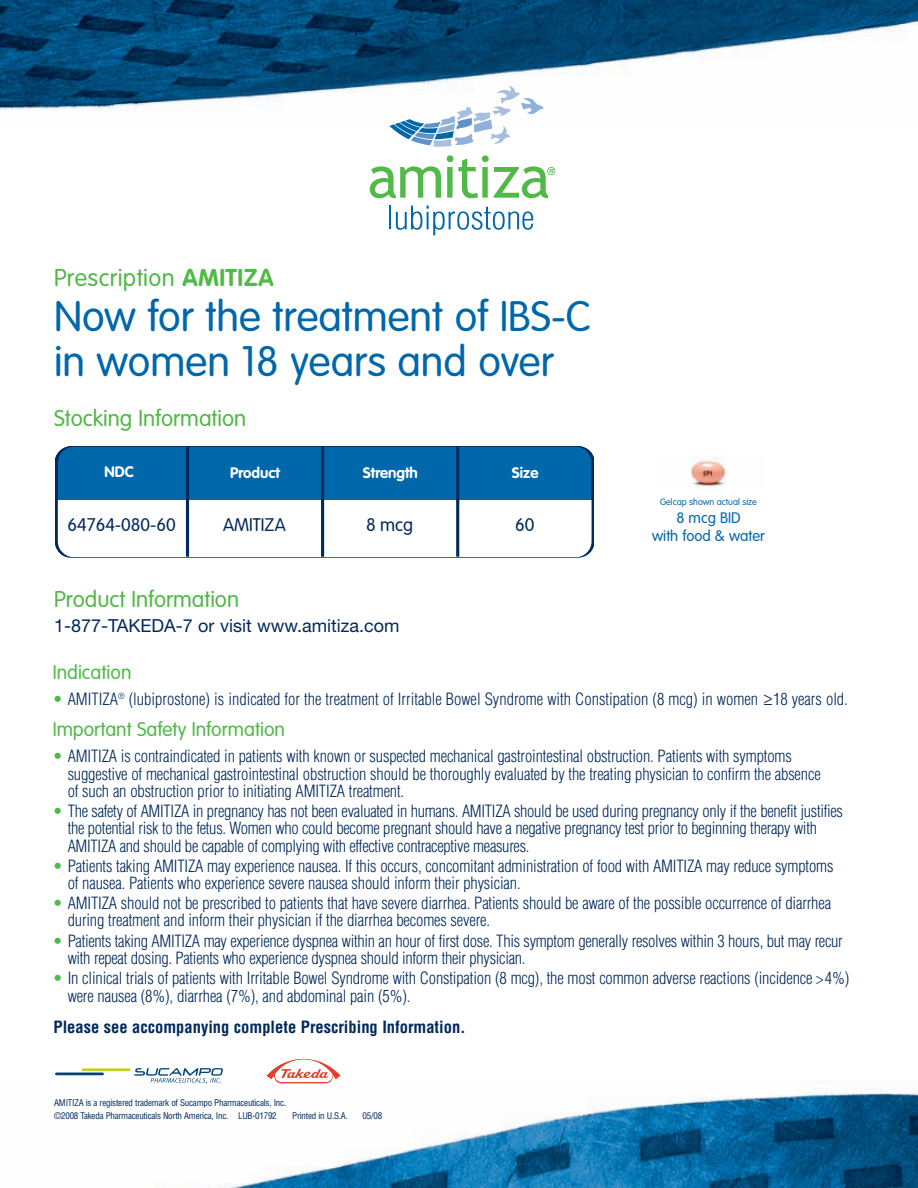
<style>
.page{position:relative;width:918px;height:1188px;background:#fff}
.page>*{position:absolute;margin:0;border:0;box-sizing:border-box;transform-origin:0 0}
.t1{font:300 42px/45px "VAG Rounded";color:#0067aa}
.t2{font:300 24px "VAG Rounded";letter-spacing:.015em;color:#51b948}
.t3{font:300 22.5px "VAG Rounded";color:#51b948}
.t4{font:300 19.5px "VAG Rounded";color:#51b948}
.t5{font:18px "Helvetica Neue";color:#00295c}
.t6{font:300 18px "VAG Rounded";color:#00295d}
.t7{font:300 condensed 16.5px/17.2px "Helvetica";letter-spacing:-.01em;color:#00295c}
.t8{font:700 condensed 16.5px "Helvetica";color:#00295c}
.t9{font:700 15px "VAG Rounded";color:#fff}
.t10{font:300 15px/18px "VAG Rounded";color:#0067aa;text-align:center}
.t11{font:condensed 9px/12.8px "Helvetica";letter-spacing:-.025em;color:#00295c}
.t12{font:300 9px "VAG Rounded";color:#0067aa}
.s1{font-weight:700}
.s2{color:#51b948}
.s3{font-family:"Akzidenz Grotesk BQ";font-stretch:normal}
</style>
<div class="page">
<img style="left:205px;top:1083px;width:713px;height:105px">
<img style="left:0;top:0;width:918px;height:111px">
<svg style="left:389px;top:85px;width:155px;height:62px"></svg>
<hr style="left:389px;top:206px;width:2px;height:23px;background:#0067aa">
<svg style="left:396px;top:206px;width:137px;height:29px"></svg>
<svg style="left:370px;top:166px;width:71px;height:32px"></svg>
<svg style="left:447px;top:155px;width:108px;height:43px"></svg>
<svg style="left:264px;top:1058px;width:79px;height:27px"></svg>
<hr style="left:55px;top:1073px;width:49px;height:2px;background:#00447b">
<hr style="left:82px;top:1068px;width:48px;height:3px;background:#c1ce23">
<svg style="left:134px;top:1068px;width:89px;height:15px"></svg>
<div style="left:56px;top:446px;width:538px;height:53px;background:#0067aa"></div>
<hr style="left:56px;top:499px;width:537px;height:1px;background:#00295d">
<div style="left:56px;top:446px;width:538px;height:112px;border:1px solid #00295d;border-radius:16px"></div>
<svg style="left:57px;top:550px;width:16px;height:8px"></svg>
<hr style="left:187px;top:446px;width:1px;height:111px;background:#00295d">
<hr style="left:322px;top:446px;width:1px;height:111px;background:#00295d">
<hr style="left:457px;top:446px;width:1px;height:111px;background:#00295d">
<img style="left:691px;top:458px;width:35px;height:30px">
<h2 class="t2" style="left:54px;top:268px;width:221px">Prescription <span class="s1">AMITIZA</span></h2>
<h1 class="t1" style="left:54px;top:297px;width:538px">Now for the treatment of IBS-C in women 18 years and over</h1>
<h3 class="t3" style="left:54px;top:408px;width:194px">Stocking Information</h3>
<p class="t9" style="left:105px;top:466px;width:31px">NDC</p>
<p class="t9" style="left:230px;top:466px;width:51px">Product</p>
<p class="t9" style="left:363px;top:466px;width:57px">Strength</p>
<p class="t9" style="left:512px;top:466px;width:28px">Size</p>
<p class="t6" style="left:67px;top:517px;width:110px">64764-080-60</p>
<p class="t6" style="left:223px;top:517px;width:64px">AMITIZA</p>
<p class="t6" style="left:366px;top:517px;width:49px">8 mcg</p>
<p class="t6" style="left:515px;top:517px;width:21px">60</p>
<h3 class="t3" style="left:54px;top:590px;width:187px">Product Information</h3>
<p class="t5" style="left:54px;top:619px;width:347px">1-877-TAKEDA-7 or visit www.amitiza.com</p>
<p class="t12" style="left:660px;top:498px;width:98px">Gelcap shown actual size</p>
<p class="t10" style="left:652px;top:509px;width:114px">8 mcg BID<br>with food &amp; water</p>
<p class="t4" style="left:53px;top:664px;width:80px">Indication</p>
<p class="t7" style="left:53px;top:691px;width:797px"><span class="s2">•</span> AMITIZA<sup>®</sup> (lubiprostone) is indicated for the treatment of Irritable Bowel Syndrome with Constipation (8 mcg) in women <span class="s3">≥</span>18 years old.</p>
<p class="t4" style="left:53px;top:721px;width:234px">Important Safety Information</p>
<p class="t7" style="left:68px;top:748px;width:755px;text-indent:-15px"><span class="s2">•</span> AMITIZA is contraindicated in patients with known or suspected mechanical gastrointestinal obstruction. Patients with symptoms suggestive of mechanical gastrointestinal obstruction should be thoroughly evaluated by the treating physician to confirm the absence of such an obstruction prior to initiating AMITIZA treatment.</p>
<p class="t7" style="left:68px;top:803px;width:777px;text-indent:-15px"><span class="s2">•</span> The safety of AMITIZA in pregnancy has not been evaluated in humans. AMITIZA should be used during pregnancy only if the benefit justifies the potential risk to the fetus. Women who could become pregnant should have a negative pregnancy test prior to beginning therapy with<br>AMITIZA and should be capable of complying with effective contraceptive measures.</p>
<p class="t7" style="left:68px;top:857px;width:767px;text-indent:-15px"><span class="s2">•</span> Patients taking AMITIZA may experience nausea. If this occurs, concomitant administration of food with AMITIZA may reduce symptoms of nausea. Patients who experience severe nausea should inform their physician.</p>
<p class="t7" style="left:68px;top:895px;width:765px;text-indent:-15px"><span class="s2">•</span> AMITIZA should not be prescribed to patients that have severe diarrhea. Patients should be aware of the possible occurrence of diarrhea during treatment and inform their physician if the diarrhea becomes severe.</p>
<p class="t7" style="left:68px;top:932px;width:777px;text-indent:-15px"><span class="s2">•</span> Patients taking AMITIZA may experience dyspnea within an hour of first dose. This symptom generally resolves within 3 hours, but may recur with repeat dosing. Patients who experience dyspnea should inform their physician.</p>
<p class="t7" style="left:68px;top:970px;width:783px;text-indent:-15px"><span class="s2">•</span> In clinical trials of patients with Irritable Bowel Syndrome with Constipation (8 mcg), the most common adverse reactions (incidence &gt;4%) were nausea (8%), diarrhea (7%), and abdominal pain (5%).</p>
<p class="t8" style="left:54px;top:1018px;width:414px">Please see accompanying complete Prescribing Information.</p>
<p class="t11" style="left:54px;top:1097px;width:234px">AMITIZA is a registered trademark of Sucampo Pharmaceuticals, Inc. ©2008 Takeda Pharmaceuticals North America, Inc. LUB-01792</p>
<p class="t11" style="left:292px;top:1110px;width:57px">Printed in U.S.A.</p>
<p class="t11" style="left:363px;top:1110px;width:21px">05/08</p>
</div>
